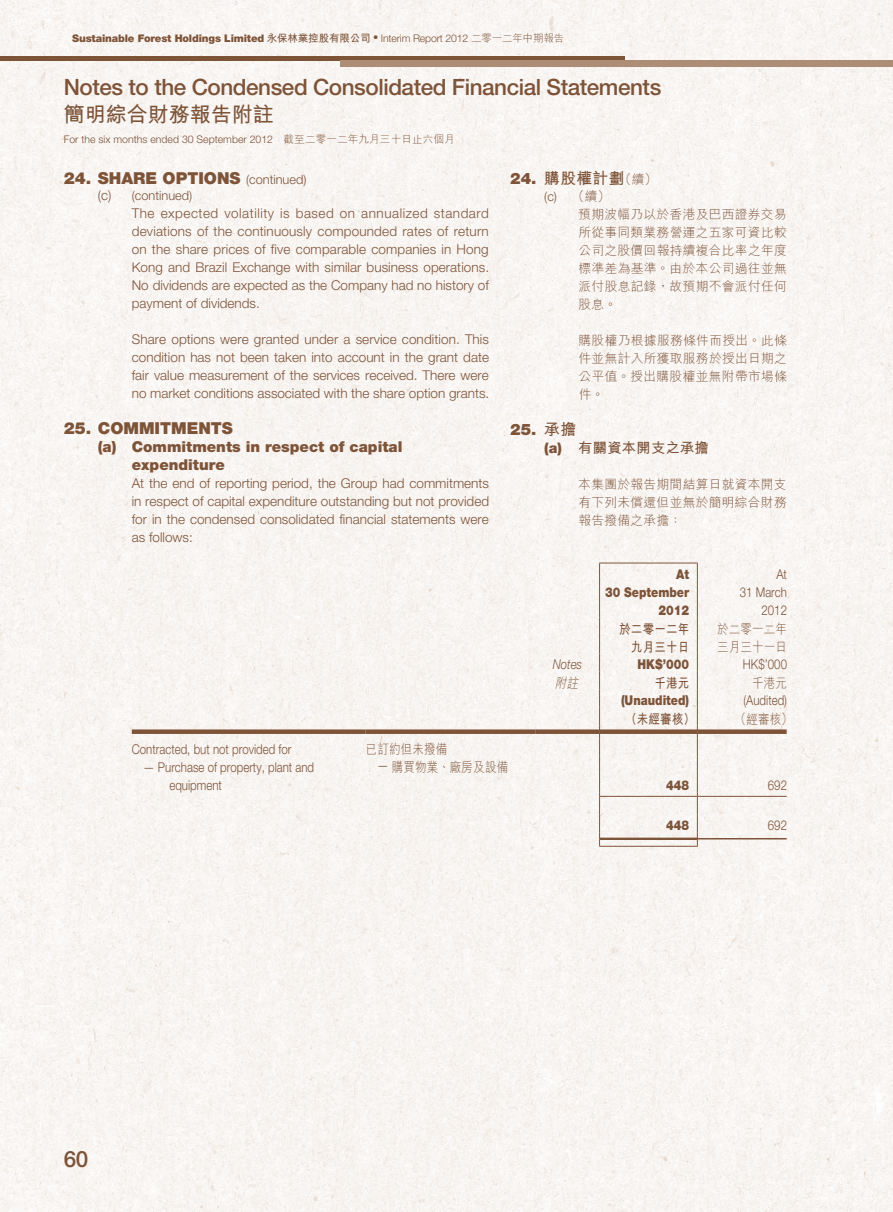
<style>
.page{position:relative;width:893px;height:1212px;background:#f8f5f2}
.page>*{position:absolute;margin:0;border:0;box-sizing:border-box;transform-origin:0 0}
.t1{font:500 22.5px "Helvetica Neue LT Std";letter-spacing:-.02em;color:#7e5439}
.t2{font:700 21px "M Hei HK";color:#7e5439}
.t3{font:900 16.5px "Helvetica Neue LT Std";color:#7e5439}
.t4{font:700 15.75px "M Hei HK";letter-spacing:.02em;color:#7e5439}
.t5{font:900 15.75px "Helvetica Neue LT Std";color:#7e5439}
.t6{font:900 15px/18px "Helvetica Neue LT Std";color:#7e5439}
.t7{font:700 14.25px "M Hei HK";letter-spacing:.02em;color:#7e5439}
.t8{font:300 13.5px/18px "Helvetica Neue LT Std";color:#7e5439;text-align:justify}
.t9{font:300 13.5px/18px "Helvetica Neue LT Std";color:#7e5439;text-align:right;scale:.85 1}
.t10{font:900 13.5px/18px "Helvetica Neue LT Std";color:#7e5439;text-align:right;scale:.85 1}
.t11{font:300 13.5px/18px "M Hei HK";letter-spacing:.02em;color:#7e5439;scale:.85 1}
.t12{font:700 13.5px/18px "M Hei HK";letter-spacing:.02em;color:#7e5439;text-align:right;scale:.85 1}
.t13{font:italic 300 13.5px "Helvetica Neue LT Std";color:#7e5439;scale:.85 1}
.t14{font:italic 300 13.5px "M Hei HK";color:#7e5439;scale:.85 1}
.t15{font:300 12.75px/18px "M Hei HK";letter-spacing:.025em;color:#7e5439;text-align:justify}
.t16{font:300 12.75px "Helvetica Neue LT Std";color:#7e5439}
.t17{font:900 10.5px "Helvetica Neue LT Std";letter-spacing:-.015em;color:#7e5439}
.t18{font:300 10.5px "Helvetica Neue LT Std";color:#7e5439}
.s1{font-family:"M Hei HK";font-weight:700}
.s2{font-family:"Univers LT Std";font-weight:300}
.s3{font-weight:300}
.s4{font-family:"M Hei HK";font-weight:300}
.s5{font-family:"M Hei HK"}
.s6{font-weight:300;font-size:12.75px}
.s7{font-size:13.5px}
.s8{font-family:"Helvetica Neue LT Std";font-weight:900}
</style>
<div class="page">
<hr style="left:0;top:56px;width:625px;height:4px;background:#7e5439">
<div style="left:340px;top:60px;width:553px;height:7px;background:#ae8d76"></div>
<hr style="left:599px;top:563px;width:99px;height:1px;background:#7e5439">
<hr style="left:599px;top:563px;width:1px;height:54px;background:#7e5439">
<hr style="left:697px;top:563px;width:1px;height:54px;background:#7e5439">
<hr style="left:599px;top:617px;width:1px;height:36px;background:#7e5439">
<hr style="left:697px;top:617px;width:1px;height:36px;background:#7e5439">
<svg style="left:599px;top:653px;width:1px;height:103px"></svg>
<svg style="left:697px;top:653px;width:1px;height:103px"></svg>
<hr style="left:599px;top:756px;width:1px;height:36px;background:#7e5439">
<hr style="left:697px;top:756px;width:1px;height:36px;background:#7e5439">
<hr style="left:599px;top:839px;width:99px;height:1px;background:#7e5439">
<svg style="left:599px;top:792px;width:1px;height:54px"></svg>
<svg style="left:697px;top:792px;width:1px;height:54px"></svg>
<hr style="left:599px;top:846px;width:99px;height:1px;background:#7e5439">
<div style="left:132px;top:729px;width:234px;height:5px;background:#7e5439"></div>
<div style="left:366px;top:729px;width:170px;height:5px;background:#7e5439"></div>
<div style="left:536px;top:729px;width:63px;height:5px;background:#7e5439"></div>
<div style="left:600px;top:729px;width:97px;height:5px;background:#7e5439"></div>
<div style="left:698px;top:729px;width:89px;height:5px;background:#7e5439"></div>
<hr style="left:600px;top:796px;width:97px;height:1px;background:#7e5439">
<hr style="left:698px;top:796px;width:89px;height:1px;background:#7e5439">
<hr style="left:600px;top:837px;width:97px;height:2px;background:#7e5439">
<hr style="left:698px;top:838px;width:89px;height:1px;background:#7e5439">
<p class="t17" style="left:72px;top:32px;width:494px">Sustainable Forest Holdings Limited <span class="s1">永保林業控股有限公司</span> <span class="s2">•</span> <span class="s3">Interim Report 2012</span> <span class="s4">二零一二年中期報告</span></p>
<h1 class="t1" style="left:64px;top:74px;width:599px">Notes to the Condensed Consolidated Financial Statements</h1>
<h2 class="t2" style="left:64px;top:99px;width:211px">簡明綜合財務報告附註</h2>
<p class="t18" style="left:64px;top:133px;width:392px">For the six months ended 30 September 2012 <span class="s5">截至二零一二年九月三十日止六個月</span></p>
<p class="t3" style="left:64px;top:168px;width:244px">24. SHARE OPTIONS <span class="s6">(continued)</span></p>
<p class="t16" style="left:98px;top:188px;width:96px"><span class="s7">(c)</span> (continued)</p>
<p class="t8" style="left:132px;top:204px;width:359px">The expected volatility is based on annualized standard deviations of the continuously compounded rates of return on the share prices of five comparable companies in Hong Kong and Brazil Exchange with similar business operations.<br>No dividends are expected as the Company had no history of payment of dividends.</p>
<p class="t8" style="left:132px;top:330px;width:359px">Share options were granted under a service condition. This condition has not been taken into account in the grant date fair value measurement of the services received. There were no market conditions associated with the share option grants.</p>
<p class="t3" style="left:64px;top:419px;width:171px">25. COMMITMENTS</p>
<p class="t6" style="left:132px;top:438px;width:272px;text-indent:-34px">(a) Commitments in respect of capital expenditure</p>
<p class="t8" style="left:132px;top:474px;width:359px">At the end of reporting period, the Group had commitments in respect of capital expenditure outstanding but not provided for in the condensed consolidated financial statements were as follows:</p>
<p class="t4" style="left:510px;top:167px;width:148px"><span class="s8">24.</span> 購股權計劃<span class="s6">（續）</span></p>
<p class="t16" style="left:544px;top:188px;width:67px">(c) <span class="s5">（續）</span></p>
<p class="t15" style="left:578px;top:205px;width:210px">預期波幅乃以於香港及巴西證券交易所從事同類業務營運之五家可資比較公司之股價回報持續複合比率之年度標準差為基準。由於本公司過往並無派付股息記錄，故預期不會派付任何股息。</p>
<p class="t15" style="left:579px;top:331px;width:210px">購股權乃根據服務條件而授出。此條件並無計入所獲取服務於授出日期之公平值。授出購股權並無附帶市場條件。</p>
<p class="t5" style="left:510px;top:420px;width:67px">25. <span class="s1">承擔</span></p>
<p class="t7" style="left:544px;top:437px;width:166px"><span class="s8">(a)</span> 有關資本開支之承擔</p>
<p class="t15" style="left:578px;top:475px;width:210px">本集團於報告期間結算日就資本開支有下列未償還但並無於簡明綜合財務報告撥備之承擔：</p>
<p class="t10" style="left:605px;top:565px;width:101px">At<br>30 September<br>2012</p>
<p class="t9" style="left:740px;top:565px;width:57px">At<br>31 March<br>2012</p>
<p class="t12" style="left:619px;top:618px;width:84px">於二零一二年九月三十日</p>
<p class="t11" style="left:717px;top:619px;width:84px">於二零一二年三月三十一日</p>
<p class="t13" style="left:553px;top:656px;width:36px">Notes</p>
<p class="t10" style="left:637px;top:655px;width:62px">HK$’000</p>
<p class="t9" style="left:743px;top:655px;width:54px">HK$’000</p>
<p class="t14" style="left:555px;top:676px;width:32px">附註</p>
<p class="t12" style="left:654px;top:672px;width:43px">千港元</p>
<p class="t11" style="left:752px;top:673px;width:43px">千港元</p>
<p class="t10" style="left:621px;top:691px;width:82px">(Unaudited)</p>
<p class="t9" style="left:743px;top:691px;width:53px">(Audited)</p>
<p class="t12" style="left:625px;top:708px;width:83px">（未經審核）</p>
<p class="t11" style="left:735px;top:709px;width:70px">（經審核）</p>
<p class="t9" style="left:132px;top:740px;width:189px">Contracted, but not provided for</p>
<p class="t11" style="left:366px;top:740px;width:98px">已訂約但未撥備</p>
<p class="t9" style="left:169px;top:758px;width:172px;text-align:left;text-indent:-26px">— Purchase of property, plant and equipment</p>
<p class="t11" style="left:377px;top:758px;width:156px"><sup>—</sup> 購買物業、廠房及設備</p>
<h1 class="t1" style="left:64px;top:1145px;width:26px">60</h1>
<p class="t10" style="left:666px;top:776px;width:29px">448</p>
<p class="t9" style="left:768px;top:776px;width:24px">692</p>
<p class="t10" style="left:666px;top:816px;width:29px">448</p>
<p class="t9" style="left:768px;top:816px;width:24px">692</p>
</div>
